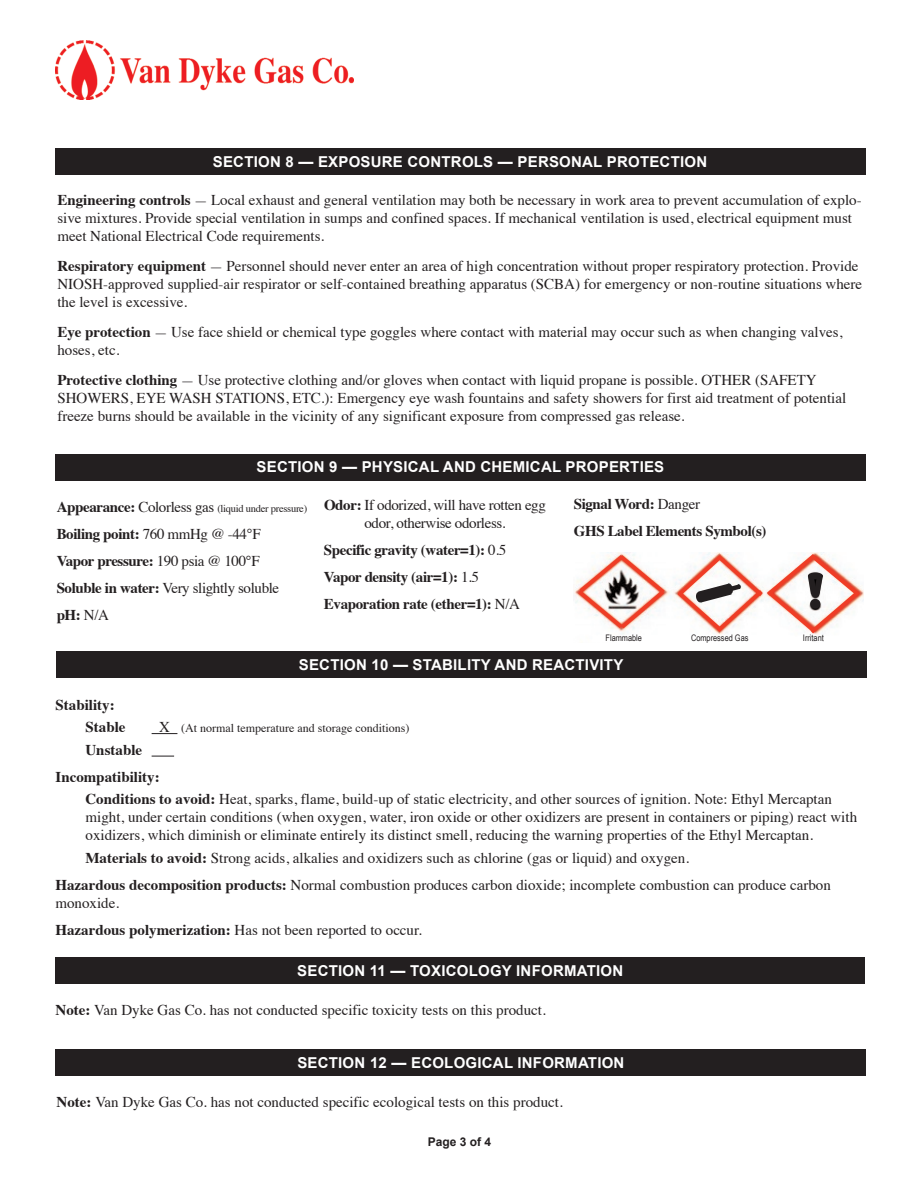
<style>
.page{position:relative;width:918px;height:1188px;background:#fff}
.page>*{position:absolute;margin:0;border:0;box-sizing:border-box;transform-origin:0 0}
.t1{font:15px/18px "Times";color:#231f20}
.t2{font:700 15px "Arial";letter-spacing:.015em;color:#fff}
.t3{font:15px/27px "Times";letter-spacing:-.025em;color:#231f20}
.t4{font:700 15px/27px "Times";letter-spacing:-.025em;color:#231f20}
.t5{font:700 15px/22.5px "Times";color:#231f20}
.t6{font:12px "Times";color:#231f20}
.t7{font:700 12px "Arial";color:#231f20}
.t8{font:10.5px "Times";letter-spacing:-.025em;color:#231f20}
.t9{font:9px "Arial Narrow";color:#231f20}
.s1{font-weight:700}
.s2{font-size:13.5px}
.s3{font-weight:700;font-size:15px}
.s4{font-size:15px}
.s5{font-weight:400}
</style>
<div class="page">
<div style="left:55px;top:148px;width:810px;height:27px;background:#231f20"></div>
<div style="left:55px;top:454px;width:810px;height:26px;background:#231f20"></div>
<div style="left:56px;top:651px;width:810px;height:27px;background:#231f20"></div>
<div style="left:55px;top:957px;width:810px;height:27px;background:#231f20"></div>
<div style="left:56px;top:1049px;width:810px;height:27px;background:#231f20"></div>
<svg style="left:152px;top:733px;width:25px;height:1px"></svg>
<svg style="left:152px;top:756px;width:22px;height:1px"></svg>
<img style="left:56px;top:40px;width:298px;height:60px">
<svg style="left:574px;top:552px;width:290px;height:83px"></svg>
<p class="t2" style="left:213px;top:154px;width:496px">SECTION 8 — EXPOSURE CONTROLS — PERSONAL PROTECTION</p>
<p class="t1" style="left:57px;top:192px;width:806px"><span class="s1">Engineering controls</span> <span class="s2">—</span> Local exhaust and general ventilation may both be necessary in work area to prevent accumulation of explo&shy;sive mixtures. Provide special ventilation in sumps and confined spaces. If mechanical ventilation is used, electrical equipment must meet national electrical Code requirements.</p>
<p class="t1" style="left:57px;top:258px;width:806px"><span class="s1">respiratory equipment</span> <span class="s2">—</span> Personnel should never enter an area of high concentration without proper respiratory protection. Provide nIOSH-approved supplied-air respirator or self-contained breathing apparatus (SCBa) for emergency or non-routine situations where the level is excessive.</p>
<p class="t1" style="left:57px;top:324px;width:787px"><span class="s1">Eye protection</span> <span class="s2">—</span> Use face shield or chemical type goggles where contact with material may occur such as when changing valves, hoses, etc.</p>
<p class="t1" style="left:57px;top:372px;width:790px"><span class="s1">Protective clothing</span> <span class="s2">—</span> Use protective clothing and/or gloves when contact with liquid propane is possible. OTHer (SaFeTY<br>SHOWerS, eYe WaSH STaTIOnS, eTC.): emergency eye wash fountains and safety showers for first aid treatment of potential freeze burns should be available in the vicinity of any significant exposure from compressed gas release.</p>
<p class="t2" style="left:257px;top:459px;width:409px">SECTION 9 — PHYSICAL AND CHEMICAL PROPERTIES</p>
<p class="t8" style="left:57px;top:504px;width:252px"><span class="s3">Appearance:</span> <span class="s4">Colorless gas</span> (liquid under pressure)</p>
<p class="t3" style="left:57px;top:522px;width:224px"><span class="s1">Boiling point:</span> 760 mmHg @ -44°F <span class="s1">vapor pressure:</span> 190 psia @ 100°F<br><span class="s1">Soluble in water:</span> Very slightly soluble <span class="s1">pH:</span> n/a</p>
<p class="t3" style="left:324px;top:497px;width:223px;line-height:18px;text-align:center"><span class="s1">Odor:</span> If odorized, will have rotten egg odor, otherwise odorless.</p>
<p class="t4" style="left:324px;top:538px;width:197px">Specific gravity (water=1): <span class="s5">0.5 </span>vapor density (air=1): <span class="s5">1.5<br></span>Evaporation rate (ether=1): <span class="s5">n/a</span></p>
<p class="t4" style="left:574px;top:492px;width:194px">Signal word: <span class="s5">Danger<br></span>GHS Label Elements Symbol(s)</p>
<p class="t9" style="left:606px;top:633px;width:38px">Flammable</p>
<p class="t9" style="left:691px;top:633px;width:59px">Compressed Gas</p>
<p class="t9" style="left:803px;top:633px;width:22px">Irritant</p>
<p class="t5" style="left:86px;top:695px;width:42px;text-indent:-30px">Stability:<br>Stable</p>
<p class="t2" style="left:299px;top:656px;width:326px">SECTION 10 — STABILITY AND REACTIVITY</p>
<p class="t6" style="left:159px;top:723px;width:252px"><span class="s4">X</span> (at normal temperature and storage conditions)</p>
<p class="t5" style="left:56px;top:737px;width:106px;line-height:27px;text-indent:30px">Unstable incompatibility:</p>
<p class="t1" style="left:86px;top:791px;width:773px"><span class="s1">conditions to avoid:</span> Heat, sparks, flame, build-up of static electricity, and other sources of ignition. note: ethyl Mercaptan might, under certain conditions (when oxygen, water, iron oxide or other oxidizers are present in containers or piping) react with oxidizers, which diminish or eliminate entirely its distinct smell, reducing the warning properties of the ethyl Mercaptan.</p>
<p class="t1" style="left:55px;top:845px;width:777px;line-height:27px;text-indent:30px"><span class="s1">Materials to avoid:</span> Strong acids, alkalies and oxidizers such as chlorine (gas or liquid) and oxygen.<br><span class="s1">Hazardous decomposition products:</span> normal combustion produces carbon dioxide; incomplete combustion can produce carbon</p>
<p class="t1" style="left:55px;top:890px;width:368px;line-height:27px">monoxide.<br><span class="s1">Hazardous polymerization:</span> Has not been reported to occur.</p>
<p class="t2" style="left:297px;top:962px;width:328px">SECTION 11 — TOXICOLOGY INFORMATION</p>
<p class="t1" style="left:56px;top:1002px;width:492px"><span class="s1">Note:</span> Van Dyke gas Co. has not conducted specific toxicity tests on this product.</p>
<p class="t2" style="left:297px;top:1054px;width:329px">SECTION 12 — ECOLOGICAL INFORMATION</p>
<p class="t1" style="left:57px;top:1094px;width:508px"><span class="s1">Note:</span> Van Dyke gas Co. has not conducted specific ecological tests on this product.</p>
<p class="t7" style="left:428px;top:1135px;width:65px">Page 3 of 4</p>
</div>
